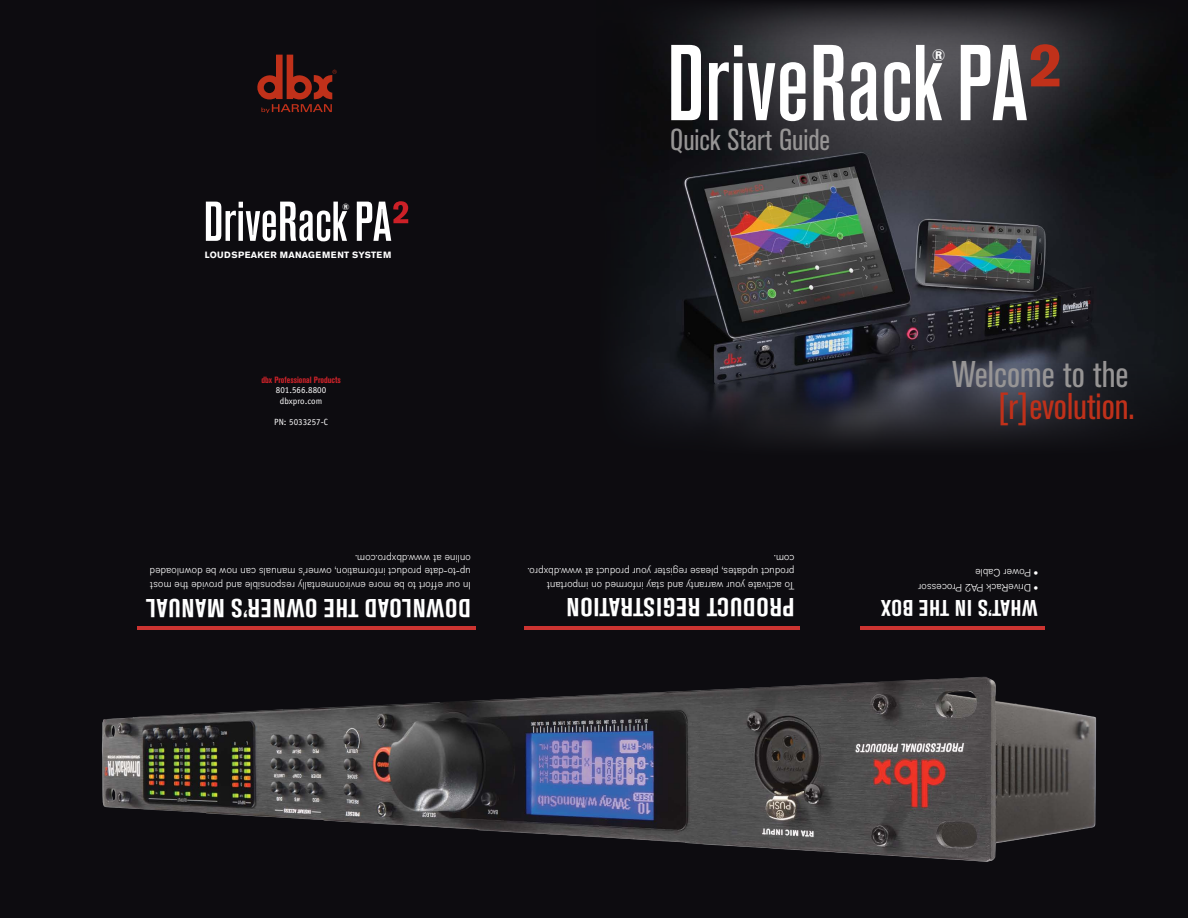
<style>
.page{position:relative;width:1188px;height:918px;background:#0d0c10}
.page>*{position:absolute;margin:0;border:0;box-sizing:border-box;transform-origin:0 0}
.t1{font:condensed 36.9px "Akzidenz Grotesk BE";color:#c0311a}
.t2{font:condensed 36.9px "Akzidenz Grotesk BE";color:#979595}
.t3{font:condensed 30px "Akzidenz Grotesk BE";color:#979595}
.t4{font:700 condensed 25.8px "Akzidenz Grotesk BE";letter-spacing:.02em;color:#fff}
.t5{font:700 condensed 22.5px "Akzidenz Grotesk BE";letter-spacing:.02em;color:#fff}
.t6{font:700 expanded 16.58px "Akzidenz Grotesk BE";color:#fff}
.t7{font:300 10.5px/13.5px "Akzidenz Grotesk BE";color:#fff;text-align:justify}
.t8{font:9px/10.5px "Officina Sans";color:#fff;text-align:center}
.t9{font:700 9px "Akzidenz Grotesk BE";letter-spacing:.025em;color:#fff}
.t10{font:700 condensed 9px "Akzidenz Grotesk BE";color:#d2232a}
.t11{font:700 expanded 9px "Akzidenz Grotesk BE";color:#fff}
.s1{font-weight:700;font-size:11.25px}
</style>
<div class="page">
<img style="left:629px;top:4px;width:545px;height:440px">
<img style="left:102px;top:676px;width:995px;height:186px">
<svg style="left:671px;top:45px;width:30px;height:75px"></svg>
<svg style="left:709px;top:45px;width:33px;height:75px;background:#868688"></svg>
<svg style="left:748px;top:62px;width:58px;height:59px;background:#a4a3a6"></svg>
<svg style="left:814px;top:45px;width:31px;height:75px;background:#c5c5c6"></svg>
<svg style="left:851px;top:62px;width:27px;height:59px;background:#c1c0c2"></svg>
<svg style="left:884px;top:62px;width:26px;height:59px;background:#b7b7b9"></svg>
<svg style="left:916px;top:45px;width:26px;height:75px;background:#b6b5b7"></svg>
<svg style="left:961px;top:44px;width:98px;height:76px;background:#8e8080"></svg>
<svg style="left:257px;top:55px;width:80px;height:58px"></svg>
<svg style="left:206px;top:202px;width:141px;height:39px"></svg>
<svg style="left:357px;top:201px;width:51px;height:40px"></svg>
<hr style="left:860px;top:626px;width:185px;height:4px;background:#cc3431">
<hr style="left:524px;top:626px;width:276px;height:4px;background:#cc3431">
<hr style="left:137px;top:626px;width:339px;height:4px;background:#cc3431">
<p class="t11" style="left:342px;top:201px;width:9px">®</p>
<p class="t9" style="left:205px;top:249px;width:188px">LOUDSPEAKER MANAGEMENT SYSTEM</p>
<p class="t10" style="left:261px;top:374px;width:81px">dbx Professional Products</p>
<p class="t8" style="left:276px;top:385px;width:52px">801.566.8800 dbxpro.com</p>
<p class="t8" style="left:274px;top:416px;width:55px">PN: 5033257-C</p>
<p class="t7" style="left:471px;top:592px;width:323px;rotate:-180deg">In our effort to be more environmentally responsible and provide the most up-to-date product information, owner’s manuals can now be downloaded online at www.dbxpro.com.</p>
<h3 class="t4" style="left:286px;top:622px;width:141px;rotate:-180deg">ner’s Manual</h3>
<h3 class="t4" style="left:471px;top:622px;width:170px;rotate:-180deg">Download The Ow</h3>
<h2 class="t3" style="left:670px;top:123px;width:161px">Quick Start Guide</h2>
<h3 class="t6" style="left:932px;top:46px;width:15px">®</h3>
<p class="t7" style="left:795px;top:592px;width:268px;text-align:left;rotate:-180deg">To activate your warranty and stay informed on important product updates, please register your product at www.dbxpro. com.</p>
<h3 class="t4" style="left:795px;top:622px;width:229px;rotate:-180deg">Product Regi strati on</h3>
<h1 class="t2" style="left:953px;top:354px;width:178px">Welcome to the</h1>
<h1 class="t1" style="left:997px;top:386px;width:139px">[r]evolution.</h1>
<p class="t7" style="left:1038px;top:579px;width:64px;rotate:-180deg"><span class="s1">•</span> Power Cable</p>
<p class="t7" style="left:1038px;top:594px;width:121px;rotate:-180deg"><span class="s1">•</span> DriveRack PA2 Processor</p>
<h3 class="t5" style="left:1038px;top:620px;width:159px;rotate:-180deg">What’s In The Box</h3>
</div>
